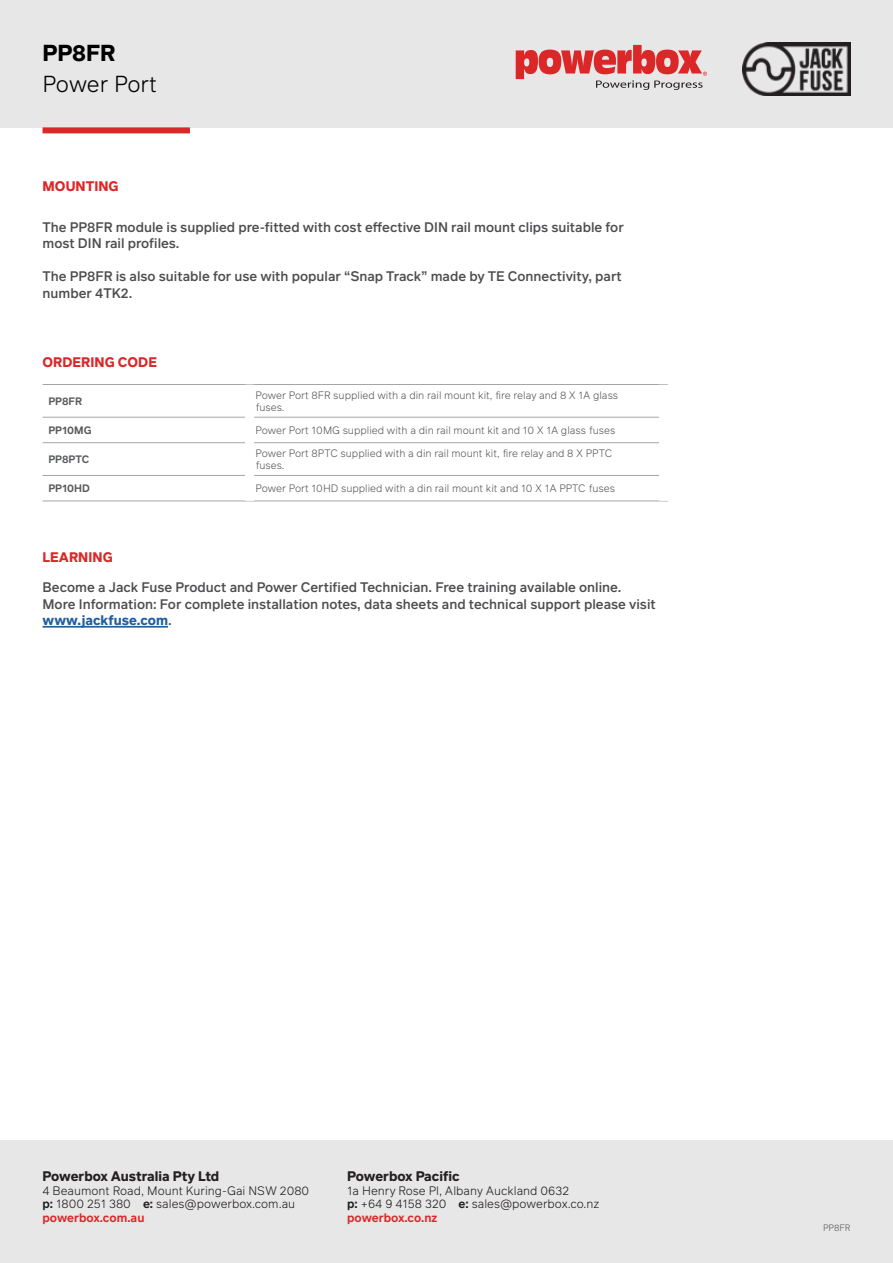
<style>
.page{position:relative;width:893px;height:1263px;background:#fff}
.page>*{position:absolute;margin:0;border:0;box-sizing:border-box;transform-origin:0 0}
.t1{font:300 22.5px "Infra";letter-spacing:-.005em;color:#000}
.t2{font:700 22.5px "Infra";color:#000}
.t3{font:500 13.5px/16.5px "Infra";color:#4d4d4f}
.t4{font:700 13.5px "Infra";color:#241f21}
.t5{font:700 13.5px "Infra";letter-spacing:.005em;color:#db2727}
.t6{font:300 12px/13.5px "Infra";color:#241f21}
.t7{font:300 10.5px/12.6px "Infra";color:#58595b}
.t8{font:600 10.5px "Infra";color:#58595b}
.t9{font:300 9px "Infra";color:#58595b}
.s1{font-weight:700;color:#215e9e}
.s2{font-weight:600}
.s3{font-weight:600;color:#db2727}
</style>
<div class="page">
<div style="left:0;top:1141px;width:893px;height:122px;background:#e7e7e7"></div>
<div style="left:0;top:0;width:893px;height:128px;background:#e7e7e7"></div>
<hr style="left:43px;top:384px;width:207px;height:1px;background:#a9a4a4">
<hr style="left:250px;top:384px;width:418px;height:1px;background:#a9a4a4">
<hr style="left:43px;top:442px;width:202px;height:1px;background:#a9a4a4">
<hr style="left:254px;top:442px;width:405px;height:1px;background:#a9a4a4">
<hr style="left:43px;top:417px;width:202px;height:1px;background:#a9a4a4">
<hr style="left:254px;top:417px;width:405px;height:1px;background:#a9a4a4">
<hr style="left:43px;top:475px;width:202px;height:1px;background:#a9a4a4">
<hr style="left:254px;top:475px;width:405px;height:1px;background:#a9a4a4">
<hr style="left:43px;top:501px;width:207px;height:1px;background:#a9a4a4">
<hr style="left:250px;top:501px;width:418px;height:1px;background:#a9a4a4">
<div style="left:43px;top:127px;width:147px;height:6px;background:#db2727"></div>
<svg style="left:516px;top:45px;width:191px;height:45px"></svg>
<hr style="left:43px;top:626px;width:125px;height:2px;background:#215e9e">
<img style="left:742px;top:43px;width:109px;height:52px">
<h1 class="t2" style="left:43px;top:36px;width:74px">PP8FR</h1>
<h1 class="t1" style="left:43px;top:68px;width:116px">Power Port</h1>
<p class="t5" style="left:43px;top:176px;width:78px">MOUNTING</p>
<p class="t3" style="left:43px;top:218px;width:583px">The PP8FR module is supplied pre-fitted with cost effective DIN rail mount clips suitable for most DIN rail profiles.</p>
<p class="t3" style="left:43px;top:268px;width:581px">The PP8FR is also suitable for use with popular “Snap Track” made by TE Connectivity, part number 4TK2.</p>
<p class="t5" style="left:43px;top:352px;width:116px">ORDERING CODE</p>
<p class="t8" style="left:49px;top:394px;width:35px">PP8FR</p>
<p class="t7" style="left:256px;top:388px;width:364px">Power Port 8FR supplied with a din rail mount kit, fire relay and 8 X 1A glass fuses.</p>
<p class="t8" style="left:49px;top:423px;width:44px">PP10MG</p>
<p class="t7" style="left:256px;top:424px;width:361px">Power Port 10MG supplied with a din rail mount kit and 10 X 1A glass fuses</p>
<p class="t8" style="left:49px;top:452px;width:42px">PP8PTC</p>
<p class="t7" style="left:256px;top:446px;width:358px">Power Port 8PTC supplied with a din rail mount kit, fire relay and 8 X PPTC fuses.</p>
<p class="t8" style="left:49px;top:481px;width:43px">PP10HD</p>
<p class="t7" style="left:256px;top:482px;width:361px">Power Port 10HD supplied with a din rail mount kit and 10 X 1A PPTC fuses</p>
<p class="t5" style="left:43px;top:547px;width:72px">LEARNING</p>
<p class="t3" style="left:43px;top:578px;width:615px">Become a Jack Fuse Product and Power Certified Technician. Free training available online.<br>More Information: For complete installation notes, data sheets and technical support please visit <span class="s1">www.jackfuse.com</span>.</p>
<p class="t4" style="left:43px;top:1166px;width:178px">Powerbox Australia Pty Ltd</p>
<p class="t6" style="left:43px;top:1183px;width:268px">4 Beaumont Road, Mount Kuring-Gai NSW 2080 <span class="s2">p:</span> 1800 251 380 <span class="s2">e:</span> sales@powerbox.com.au <span class="s3">powerbox.com.au</span></p>
<p class="t4" style="left:347px;top:1166px;width:114px">Powerbox Pacific</p>
<p class="t6" style="left:347px;top:1183px;width:254px">1a Henry Rose Pl, Albany Auckland 0632<br><span class="s2">p:</span> +64 9 4158 320 <span class="s2">e:</span> sales@powerbox.co.nz <span class="s3">powerbox.co.nz</span></p>
<p class="t9" style="left:823px;top:1221px;width:29px">PP8FR</p>
</div>
